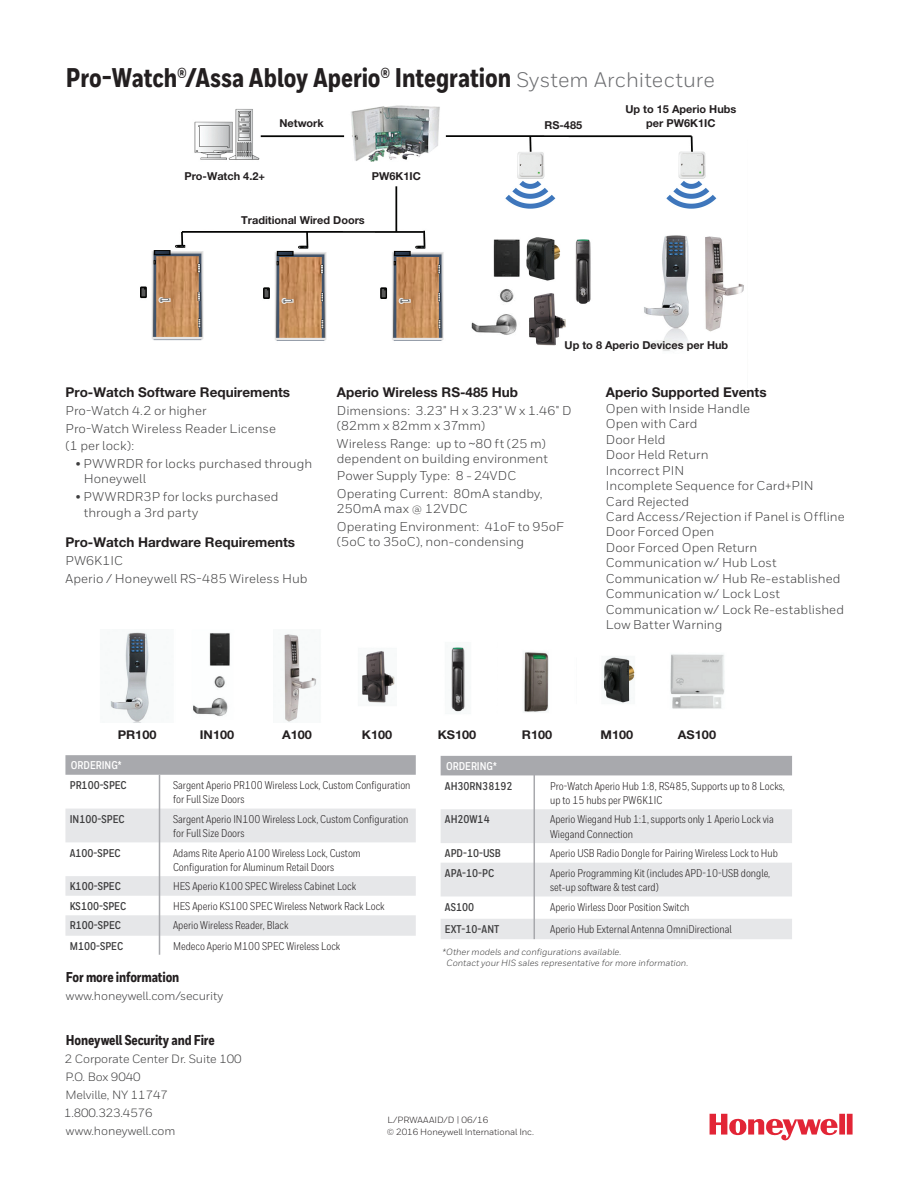
<style>
.page{position:relative;width:918px;height:1188px;background:#fff}
.page>*{position:absolute;margin:0;border:0;box-sizing:border-box;transform-origin:0 0}
.Datasheet__Specifica{font:800 27px "Honeywell Cond";color:#231f20}
.Cover__Address_Block{font:800 14.25px "Honeywell Cond";letter-spacing:-.01em;color:#231f20}
.Datasheet__Specifica-2{font:700 13.5px "Helvetica Neue LT Std";color:#231f20}
.Datasheet__Specifica-3{font:12.75px/15px "Honeywell Sans";letter-spacing:.005em;color:#3e3e3f}
.Cover__Address_Block-2{font:12px "Honeywell Sans";letter-spacing:-.01em;color:#3e3e3f}
.t1{font:700 12px "Helvetica Neue LT Std";color:#231f20;scale:1.05 1}
.Feature_Styles{font:11.25px/14.2px "Honeywell Cond";color:#231f20}
.Feature_Styles-2{font:700 11.25px "Honeywell Cond";color:#3e3e3f}
.Table__Header__All_C{font:700 11.25px "Honeywell Cond";color:#fff}
.Feature_Styles-3{font:700 10.95px/13.4px "Helvetica Neue LT Std";color:#231f20;text-align:center}
.Feature_Styles-4{font:italic 9px "Honeywell Sans";color:#3e3e3f}
.Cover__Copyright{font:9px "Honeywell Sans";letter-spacing:-.01em;color:#231f20}
.Job_part_number__cop{font:9px "Honeywell Sans";color:#231f20}
.s1{font-family:"Honeywell Sans";font-weight:400;font-size:21px;color:#6c6d70}
</style>
<div class="page">
<svg style="left:710px;top:1114px;width:143px;height:27px"></svg>
<img style="left:110px;top:632px;width:39px;height:91px">
<img style="left:193px;top:633px;width:37px;height:84px">
<img style="left:284px;top:634px;width:33px;height:88px">
<img style="left:361px;top:650px;width:34px;height:53px">
<img style="left:451px;top:647px;width:274px;height:66px">
<img style="left:140px;top:105px;width:604px;height:246px">
<div style="left:262px;top:113px;width:79px;height:20px;background:#fff"></div>
<div style="left:179px;top:167px;width:92px;height:19px;background:#fff"></div>
<div style="left:350px;top:167px;width:92px;height:19px;background:#fff"></div>
<div style="left:528px;top:117px;width:71px;height:16px;background:#fff"></div>
<div style="left:468px;top:347px;width:131px;height:35px;background:#fff"></div>
<div style="left:607px;top:99px;width:148px;height:34px;background:#fff"></div>
<div style="left:225px;top:210px;width:156px;height:19px;background:#fff"></div>
<div style="left:441px;top:756px;width:351px;height:19px;background:#a8a9ad"></div>
<svg style="left:441px;top:809px;width:351px;height:130px;fill:#e6e7e9"></svg>
<svg style="left:65px;top:755px;width:351px;height:20px;background:#a9aaae"></svg>
<svg style="left:65px;top:809px;width:351px;height:127px;fill:#e6e7e9"></svg>
<hr style="left:159px;top:775px;width:1px;height:180px;background:#a8a9ad">
<hr style="left:534px;top:771px;width:1px;height:168px;background:#a8a9ad">
<p class="Datasheet__Specifica" style="left:66px;top:61px;width:650px">Pro-Watch®/Assa Abloy Aperio® Integration <span class="s1">System Architecture</span></p>
<p class="Feature_Styles-3" style="left:279px;top:116px;width:46px">Network</p>
<p class="Feature_Styles-3" style="left:184px;top:169px;width:82px">Pro-Watch 4.2+</p>
<p class="Feature_Styles-3" style="left:372px;top:169px;width:50px">PW6K1IC</p>
<p class="Feature_Styles-3" style="left:241px;top:213px;width:125px">Traditional Wired Doors</p>
<p class="Feature_Styles-3" style="left:545px;top:118px;width:39px">RS-485</p>
<p class="Feature_Styles-3" style="left:625px;top:102px;width:112px">Up to 15 Aperio Hubs per PW6K1IC</p>
<p class="Feature_Styles-3" style="left:565px;top:338px;width:165px">Up to 8 Aperio Devices per Hub</p>
<p class="Datasheet__Specifica-2" style="left:65px;top:384px;width:226px">Pro-Watch Software Requirements</p>
<p class="Datasheet__Specifica-3" style="left:65px;top:403px;width:143px">Pro-Watch 4.2 or higher</p>
<p class="Datasheet__Specifica-3" style="left:65px;top:421px;width:212px">Pro-Watch Wireless Reader License</p>
<p class="Datasheet__Specifica-3" style="left:65px;top:439px;width:70px">(1 per lock):</p>
<p class="Datasheet__Specifica-3" style="left:75px;top:456px;width:238px">• PWWRDR for locks purchased through</p>
<p class="Datasheet__Specifica-3" style="left:84px;top:471px;width:64px">Honeywell</p>
<p class="Datasheet__Specifica-3" style="left:75px;top:489px;width:205px">• PWWRDR3P for locks purchased</p>
<p class="Datasheet__Specifica-3" style="left:84px;top:505px;width:116px">through a 3rd party</p>
<p class="Datasheet__Specifica-2" style="left:65px;top:534px;width:231px">Pro-Watch Hardware Requirements</p>
<p class="Datasheet__Specifica-3" style="left:65px;top:553px;width:59px">PW6K1IC</p>
<p class="Datasheet__Specifica-3" style="left:65px;top:571px;width:244px">Aperio / Honeywell RS-485 Wireless Hub</p>
<p class="Datasheet__Specifica-2" style="left:337px;top:384px;width:183px">Aperio Wireless RS-485 Hub</p>
<p class="Datasheet__Specifica-3" style="left:337px;top:403px;width:236px">Dimensions: 3.23" H x 3.23" W x 1.46" D (82mm x 82mm x 37mm)</p>
<p class="Datasheet__Specifica-3" style="left:337px;top:436px;width:213px">Wireless Range: up to ~80 ft (25 m) dependent on building environment</p>
<p class="Datasheet__Specifica-3" style="left:337px;top:469px;width:181px">Power Supply Type: 8 - 24VDC</p>
<p class="Datasheet__Specifica-3" style="left:337px;top:486px;width:207px">Operating Current: 80mA standby,<br>250mA max @ 12VDC</p>
<p class="Datasheet__Specifica-3" style="left:337px;top:519px;width:229px">Operating Environment: 41oF to 95oF (5oC to 35oC), non-condensing</p>
<p class="Datasheet__Specifica-2" style="left:606px;top:384px;width:162px">Aperio Supported Events</p>
<p class="Datasheet__Specifica-3" style="left:606px;top:401px;width:146px">Open with Inside Handle</p>
<p class="Datasheet__Specifica-3" style="left:606px;top:416px;width:93px">Open with Card</p>
<p class="Datasheet__Specifica-3" style="left:606px;top:432px;width:61px">Door Held</p>
<p class="Datasheet__Specifica-3" style="left:606px;top:447px;width:104px">Door Held Return</p>
<p class="Datasheet__Specifica-3" style="left:606px;top:463px;width:80px">Incorrect PIN</p>
<p class="Datasheet__Specifica-3" style="left:606px;top:478px;width:209px">Incomplete Sequence for Card+PIN</p>
<p class="Datasheet__Specifica-3" style="left:606px;top:494px;width:85px">Card Rejected</p>
<p class="Datasheet__Specifica-3" style="left:606px;top:509px;width:240px">Card Access/Rejection if Panel is Offline</p>
<p class="Datasheet__Specifica-3" style="left:606px;top:525px;width:110px">Door Forced Open</p>
<p class="Datasheet__Specifica-3" style="left:606px;top:540px;width:153px">Door Forced Open Return</p>
<p class="Datasheet__Specifica-3" style="left:606px;top:555px;width:172px">Communication w/ Hub Lost</p>
<p class="Datasheet__Specifica-3" style="left:606px;top:571px;width:236px">Communication w/ Hub Re-established</p>
<p class="Datasheet__Specifica-3" style="left:606px;top:586px;width:176px">Communication w/ Lock Lost</p>
<p class="Datasheet__Specifica-3" style="left:606px;top:602px;width:240px">Communication w/ Lock Re-established</p>
<p class="Datasheet__Specifica-3" style="left:606px;top:617px;width:118px">Low Batter Warning</p>
<p class="t1" style="left:118px;top:727px;width:38px">PR100</p>
<p class="t1" style="left:200px;top:727px;width:34px">IN100</p>
<p class="t1" style="left:282px;top:727px;width:30px">A100</p>
<p class="t1" style="left:362px;top:727px;width:30px">K100</p>
<p class="t1" style="left:438px;top:727px;width:38px">KS100</p>
<p class="t1" style="left:522px;top:727px;width:30px">R100</p>
<p class="t1" style="left:601px;top:727px;width:33px">M100</p>
<p class="t1" style="left:678px;top:727px;width:38px">AS100</p>
<p class="Table__Header__All_C" style="left:71px;top:759px;width:52px">ORDERING*</p>
<p class="Feature_Styles-2" style="left:70px;top:778px;width:58px">PR100-SPEC</p>
<p class="Feature_Styles" style="left:173px;top:778px;width:239px">Sargent Aperio PR100 Wireless Lock, Custom Configuration for Full Size Doors</p>
<p class="Feature_Styles-2" style="left:70px;top:812px;width:56px">IN100-SPEC</p>
<p class="Feature_Styles" style="left:173px;top:812px;width:237px">Sargent Aperio IN100 Wireless Lock, Custom Configuration for Full Size Doors</p>
<p class="Feature_Styles-2" style="left:70px;top:846px;width:52px">A100-SPEC</p>
<p class="Feature_Styles" style="left:173px;top:846px;width:189px">Adams Rite Aperio A100 Wireless Lock, Custom<br>Configuration for Aluminum Retail Doors</p>
<p class="Feature_Styles-2" style="left:70px;top:880px;width:52px">K100-SPEC</p>
<p class="Feature_Styles" style="left:173px;top:879px;width:185px">HES Aperio K100 SPEC Wireless Cabinet Lock</p>
<p class="Feature_Styles-2" style="left:70px;top:899px;width:58px">KS100-SPEC</p>
<p class="Feature_Styles" style="left:173px;top:899px;width:213px">HES Aperio KS100 SPEC Wireless Network Rack Lock</p>
<p class="Feature_Styles-2" style="left:70px;top:919px;width:53px">R100-SPEC</p>
<p class="Feature_Styles" style="left:173px;top:919px;width:117px">Aperio Wireless Reader, Black</p>
<p class="Feature_Styles-2" style="left:70px;top:939px;width:55px">M100-SPEC</p>
<p class="Feature_Styles" style="left:173px;top:939px;width:169px">Medeco Aperio M100 SPEC Wireless Lock</p>
<p class="Table__Header__All_C" style="left:446px;top:759px;width:52px">ORDERING*</p>
<p class="Feature_Styles-2" style="left:445px;top:779px;width:69px">AH30RN38192</p>
<p class="Feature_Styles" style="left:550px;top:779px;width:236px">Pro-Watch Aperio Hub 1:8, RS485, Supports up to 8 Locks, up to 15 hubs per PW6K1IC</p>
<p class="Feature_Styles-2" style="left:445px;top:813px;width:46px">AH20W14</p>
<p class="Feature_Styles" style="left:550px;top:812px;width:225px">Aperio Wiegand Hub 1:1, supports only 1 Aperio Lock via<br>Wiegand Connection</p>
<p class="Feature_Styles-2" style="left:445px;top:847px;width:57px">APD-10-USB</p>
<p class="Feature_Styles" style="left:550px;top:846px;width:229px">Aperio USB Radio Dongle for Pairing Wireless Lock to Hub</p>
<p class="Feature_Styles-2" style="left:445px;top:866px;width:51px">APA-10-PC</p>
<p class="Feature_Styles" style="left:550px;top:866px;width:222px">Aperio Programming Kit (includes APD-10-USB dongle, set-up software &amp; test card)</p>
<p class="Feature_Styles-2" style="left:445px;top:900px;width:31px">AS100</p>
<p class="Feature_Styles" style="left:550px;top:900px;width:141px">Aperio Wirless Door Position Switch</p>
<p class="Feature_Styles-2" style="left:445px;top:922px;width:56px">EXT-10-ANT</p>
<p class="Feature_Styles" style="left:550px;top:922px;width:183px">Aperio Hub External Antenna OmniDirectional</p>
<p class="Feature_Styles-4" style="left:442px;top:947px;width:180px">*Other models and configurations available.</p>
<p class="Feature_Styles-4" style="left:447px;top:958px;width:243px">Contact your HIS sales representative for more information.</p>
<p class="Cover__Address_Block" style="left:66px;top:968px;width:115px">For more information</p>
<p class="Cover__Address_Block-2" style="left:66px;top:988px;width:159px">www.honeywell.com/security</p>
<p class="Cover__Address_Block" style="left:66px;top:1031px;width:150px">Honeywell Security and Fire</p>
<p class="Cover__Address_Block-2" style="left:65px;top:1051px;width:178px">2 Corporate Center Dr. Suite 100</p>
<p class="Cover__Address_Block-2" style="left:65px;top:1069px;width:77px">P.O. Box 9040</p>
<p class="Cover__Address_Block-2" style="left:65px;top:1087px;width:104px">Melville, NY 11747</p>
<p class="Cover__Address_Block-2" style="left:64px;top:1105px;width:90px">1.800.323.4576</p>
<p class="Cover__Address_Block-2" style="left:66px;top:1123px;width:111px">www.honeywell.com</p>
<p class="Job_part_number__cop" style="left:387px;top:1114px;width:103px">L/PRWAAAID/D | 06/16</p>
<p class="Cover__Copyright" style="left:387px;top:1126px;width:149px">© 2016 Honeywell International Inc.</p>
</div>
